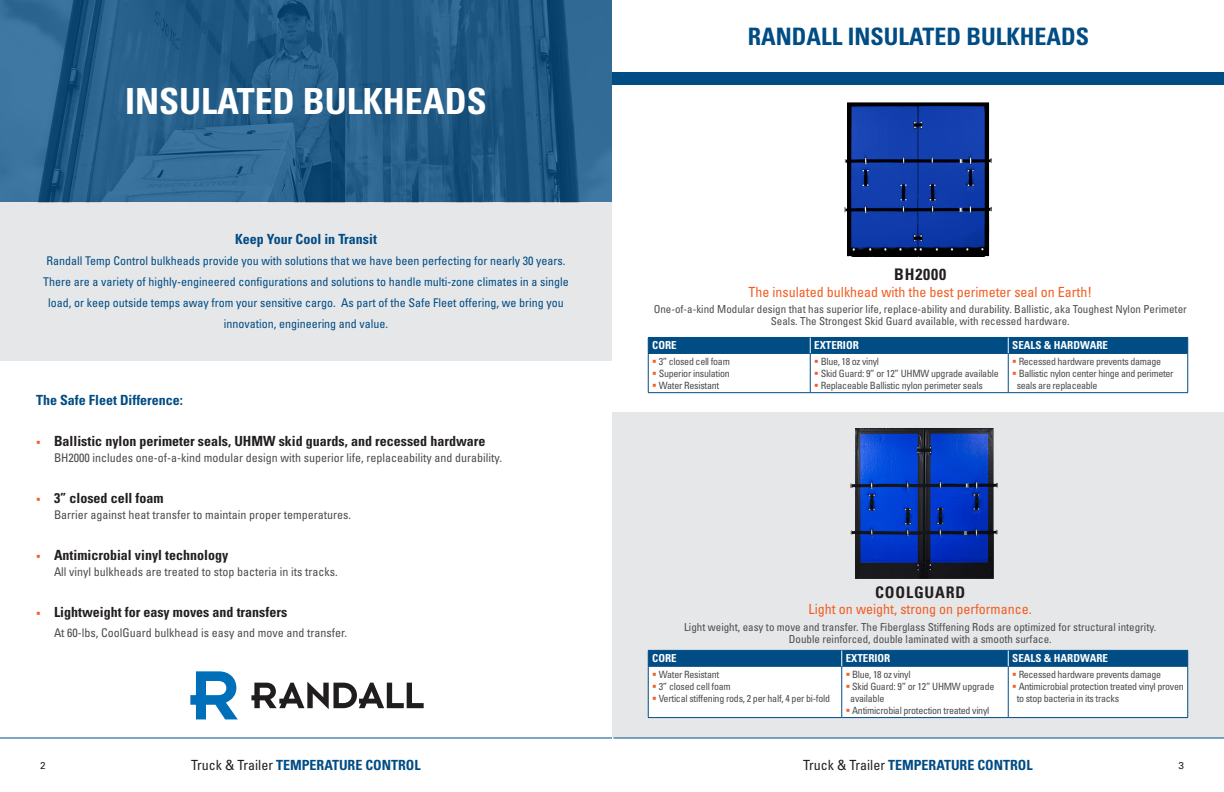
<style>
.page{position:relative;width:1224px;height:792px;background:#fff}
.page>*{position:absolute;margin:0;border:0;box-sizing:border-box;transform-origin:0 0}
.t1{font:700 condensed 36px "Univers LT Std";color:#fff}
.t2{font:700 condensed 24px "Univers LT Std";color:#004c84}
.t3{font:700 condensed 16px "Univers LT Std";letter-spacing:.05em;color:#231f20}
.t4{font:700 condensed 14px "Univers LT Std";color:#231f20}
.t5{font:700 condensed 14px "Univers LT Std";color:#004c84}
.t6{font:condensed 14px "Univers LT Std";color:#f25d21}
.t7{font:condensed 12px/21px "Univers LT Std";color:#004c84;text-align:center}
.t8{font:condensed 12px "Univers LT Std";color:#4b4c4d}
.t9{font:condensed 11px/12px "Univers LT Std";color:#4b4c4d;text-align:center}
.t10{font:700 condensed 11px "Univers LT Std";color:#fff}
.t11{font:condensed 10px/12px "Univers LT Std";letter-spacing:-.03em;color:#4b4c4d}
.t12{font:10px "Univers LT Std";color:#231f20}
.s1{color:#f25d21}
.s2{font-weight:400;color:#231f20}
</style>
<div class="page">
<div style="left:0;top:202px;width:612px;height:158px;background:#e6e7e9"></div>
<div style="left:612px;top:412px;width:612px;height:326px;background:#e6e7e9"></div>
<img style="left:0;top:0;width:612px;height:202px">
<img style="left:844px;top:103px;width:148px;height:153px">
<img style="left:850px;top:429px;width:148px;height:150px">
<hr style="left:648px;top:353px;width:162px;height:1px;background:#004c84">
<hr style="left:648px;top:354px;width:1px;height:38px;background:#004c84">
<hr style="left:810px;top:353px;width:198px;height:1px;background:#004c84">
<hr style="left:810px;top:354px;width:1px;height:38px;background:#004c84">
<hr style="left:1008px;top:353px;width:180px;height:1px;background:#004c84">
<hr style="left:1008px;top:354px;width:1px;height:38px;background:#004c84">
<hr style="left:1187px;top:354px;width:1px;height:38px;background:#004c84">
<hr style="left:648px;top:392px;width:162px;height:1px;background:#004c84">
<hr style="left:810px;top:392px;width:198px;height:1px;background:#004c84">
<hr style="left:1008px;top:392px;width:180px;height:1px;background:#004c84">
<div style="left:648px;top:337px;width:540px;height:16px;background:#004c84"></div>
<svg style="left:648px;top:650px;width:540px;height:68px;background:#b8cddc"></svg>
<svg style="left:190px;top:671px;width:48px;height:48px"></svg>
<svg style="left:251px;top:682px;width:173px;height:27px"></svg>
<hr style="left:0;top:738px;width:612px;height:1px;background:#004c84">
<hr style="left:614px;top:738px;width:610px;height:1px;background:#004c84">
<div style="left:612px;top:72px;width:612px;height:13px;background:#004c84"></div>
<p class="t1" style="left:125px;top:79px;width:363px">INSULATED BULKHEADS</p>
<p class="t5" style="left:235px;top:231px;width:143px">Keep Your Cool in Transit</p>
<p class="t7" style="left:43px;top:250px;width:527px">Randall Temp Control bulkheads provide you with solutions that we have been perfecting for nearly 30 years.<br>There are a variety of highly-engineered configurations and solutions to handle multi-zone climates in a single load, or keep outside temps away from your sensitive cargo. As part of the Safe Fleet offering, we bring you innovation, engineering and value.</p>
<p class="t5" style="left:36px;top:391px;width:148px">The Safe Fleet Difference:</p>
<p class="t4" style="left:36px;top:432px;width:451px"><span class="s1">▪</span> Ballistic nylon perimeter seals, UHMW skid guards, and recessed hardware</p>
<p class="t8" style="left:54px;top:450px;width:450px">BH2000 includes one-of-a-kind modular design with superior life, replaceability and durability.</p>
<p class="t4" style="left:36px;top:489px;width:129px"><span class="s1">▪</span> 3” closed cell foam</p>
<p class="t8" style="left:54px;top:507px;width:299px">Barrier against heat transfer to maintain proper temperatures.</p>
<p class="t4" style="left:36px;top:546px;width:194px"><span class="s1">▪</span> Antimicrobial vinyl technology</p>
<p class="t8" style="left:54px;top:564px;width:285px">All vinyl bulkheads are treated to stop bacteria in its tracks.</p>
<p class="t4" style="left:36px;top:603px;width:253px"><span class="s1">▪</span> Lightweight for easy moves and transfers</p>
<p class="t8" style="left:54px;top:625px;width:295px">At 60-lbs, CoolGuard bulkhead is easy and move and transfer.</p>
<p class="t2" style="left:748px;top:21px;width:343px">RANDALL INSULATED BULKHEADS</p>
<p class="t3" style="left:894px;top:265px;width:53px">BH2000</p>
<p class="t6" style="left:748px;top:283px;width:345px">The insulated bulkhead with the best perimeter seal on Earth!</p>
<p class="t9" style="left:654px;top:303px;width:535px">One-of-a-kind Modular design that has superior life, replace-ability and durability. Ballistic, aka Toughest Nylon Perimeter<br>Seals. The Strongest Skid Guard available, with recessed hardware.</p>
<p class="t10" style="left:652px;top:339px;width:26px">CORE</p>
<p class="t10" style="left:814px;top:339px;width:46px">EXTERIOR</p>
<p class="t10" style="left:1012px;top:339px;width:97px">SEALS &amp; HARDWARE</p>
<p class="t11" style="left:652px;top:355px;width:79px"><span class="s1">▪</span> 3” closed cell foam</p>
<p class="t11" style="left:652px;top:367px;width:79px"><span class="s1">▪</span> Superior insulation</p>
<p class="t11" style="left:652px;top:379px;width:69px"><span class="s1">▪</span> Water Resistant</p>
<p class="t11" style="left:814px;top:355px;width:66px"><span class="s1">▪</span> Blue, 18 oz vinyl</p>
<p class="t11" style="left:814px;top:367px;width:186px"><span class="s1">▪</span> Skid Guard: 9” or 12” UHMW upgrade available</p>
<p class="t11" style="left:814px;top:379px;width:170px"><span class="s1">▪</span> Replaceable Ballistic nylon perimeter seals</p>
<p class="t11" style="left:1012px;top:355px;width:151px"><span class="s1">▪</span> Recessed hardware prevents damage</p>
<p class="t11" style="left:1017px;top:367px;width:158px;text-indent:-4px"><span class="s1">▪</span> Ballistic nylon center hinge and perimeter seals are replaceable</p>
<p class="t3" style="left:875px;top:582px;width:91px">COOLGUARD</p>
<p class="t6" style="left:809px;top:601px;width:225px">Light on weight, strong on performance.</p>
<p class="t9" style="left:684px;top:621px;width:474px">Light weight, easy to move and transfer. The Fiberglass Stiffening Rods are optimized for structural integrity.<br>Double reinforced, double laminated with a smooth surface.</p>
<p class="t10" style="left:652px;top:652px;width:26px">CORE</p>
<p class="t10" style="left:846px;top:652px;width:46px">EXTERIOR</p>
<p class="t10" style="left:1012px;top:652px;width:97px">SEALS &amp; HARDWARE</p>
<p class="t11" style="left:652px;top:668px;width:69px"><span class="s1">▪</span> Water Resistant</p>
<p class="t11" style="left:652px;top:680px;width:80px"><span class="s1">▪</span> 3” closed cell foam</p>
<p class="t11" style="left:652px;top:692px;width:179px"><span class="s1">▪</span> Vertical stiffening rods, 2 per half, 4 per bi-fold</p>
<p class="t11" style="left:846px;top:668px;width:66px"><span class="s1">▪</span> Blue, 18 oz vinyl</p>
<p class="t11" style="left:850px;top:680px;width:146px;text-indent:-4px"><span class="s1">▪</span> Skid Guard: 9” or 12” UHMW upgrade available</p>
<p class="t11" style="left:846px;top:704px;width:145px"><span class="s1">▪</span> Antimicrobial protection treated vinyl</p>
<p class="t11" style="left:1012px;top:668px;width:151px"><span class="s1">▪</span> Recessed hardware prevents damage</p>
<p class="t11" style="left:1017px;top:680px;width:169px;text-indent:-4px"><span class="s1">▪</span> Antimicrobial protection treated vinyl proven to stop bacteria in its tracks</p>
<p class="t12" style="left:40px;top:759px;width:7px">2</p>
<p class="t5" style="left:191px;top:757px;width:231px"><span class="s2">Truck &amp; Trailer</span> TEMPERATURE CONTROL</p>
<p class="t5" style="left:803px;top:757px;width:231px"><span class="s2">Truck &amp; Trailer</span> TEMPERATURE CONTROL</p>
<p class="t12" style="left:1178px;top:759px;width:7px">3</p>
</div>
